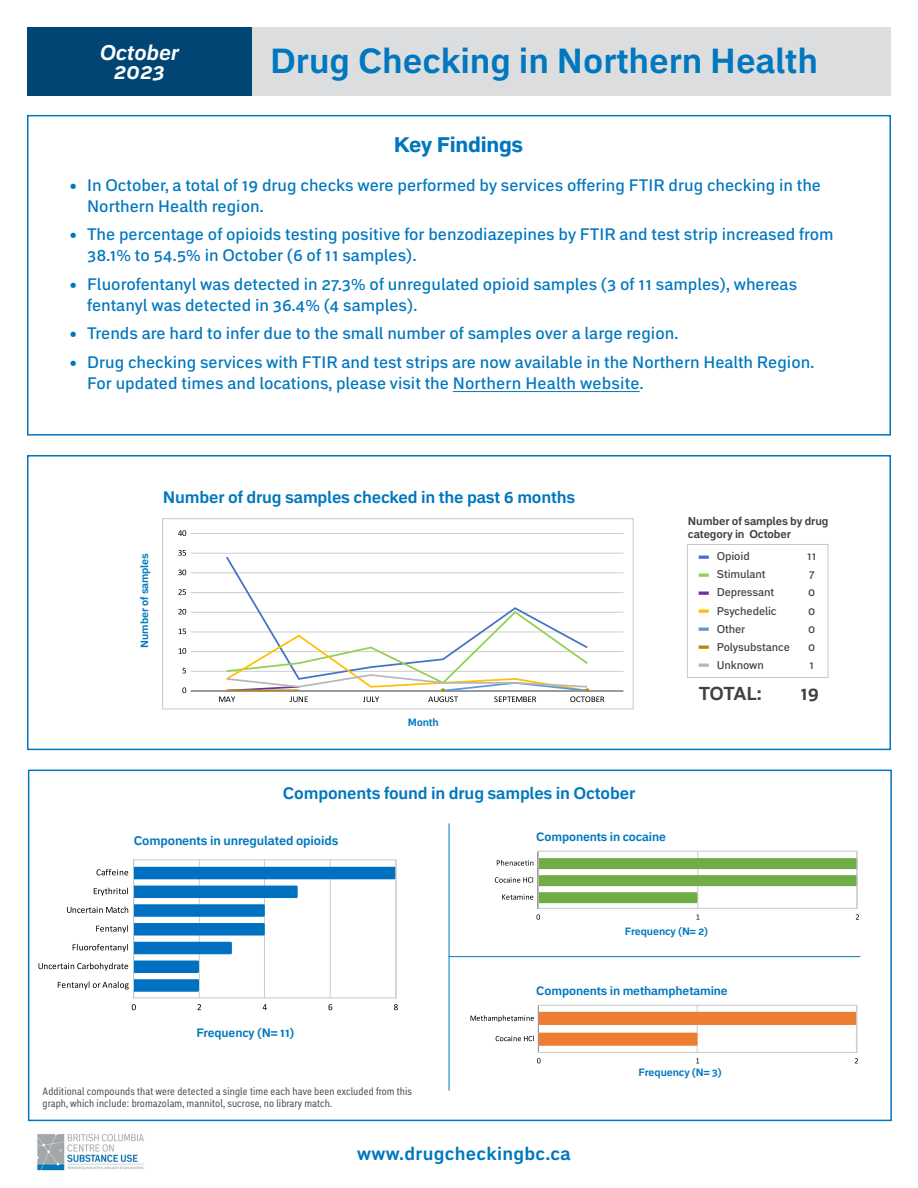
<style>
.page{position:relative;width:918px;height:1188px;background:#fff}
.page>*{position:absolute;margin:0;border:0;box-sizing:border-box;transform-origin:0 0}
.t1{font:700 34.5px "Embarcadero MVB Pro";color:#0077be}
.t2{font:700 expanded 21px "Embarcadero MVB Pro";letter-spacing:-.01em;color:#0077be}
.t3{font:italic 700 21px/19.5px "Embarcadero MVB Pro";color:#fff;text-align:center}
.t4{font:700 18.6px "Embarcadero MVB Pro";letter-spacing:-.035em;color:#414042}
.t5{font:700 18px "Embarcadero MVB Pro";letter-spacing:.02em;color:#0077be}
.t6{font:500 16.5px/21px "Embarcadero MVB Pro";color:#0077be}
.t7{font:700 16.5px "Embarcadero MVB Pro";letter-spacing:-.01em;color:#0077be}
.t8{font:700 12.45px "Embarcadero MVB Pro";letter-spacing:-.01em;color:#0077be}
.t9{font:700 12px "Embarcadero MVB Pro";letter-spacing:-.01em;color:#0077be}
.t10{font:500 11.1px/18.1px "Embarcadero MVB Pro";letter-spacing:-.01em;color:#414042}
.t11{font:700 11.1px/13px "Embarcadero MVB Pro";letter-spacing:-.01em;color:#414042}
.t12{font:condensed 10.5px/12px "Embarcadero MVB Pro";letter-spacing:.01em;color:#414042}
.t13{font:700 10.5px "Embarcadero MVB Pro";letter-spacing:-.01em;color:#0077be}
</style>
<div class="page">
<hr style="left:453px;top:391px;width:187px;height:1px;background:#0077be">
<hr style="left:199px;top:860px;width:1px;height:138px;background:#ccc">
<hr style="left:264px;top:860px;width:1px;height:138px;background:#ccc">
<hr style="left:330px;top:860px;width:1px;height:138px;background:#ccc">
<hr style="left:396px;top:860px;width:1px;height:138px;background:#ccc">
<svg style="left:135px;top:961px;width:64px;height:12px"></svg>
<svg style="left:135px;top:942px;width:97px;height:12px"></svg>
<svg style="left:135px;top:923px;width:130px;height:13px;background:#0a75c2"></svg>
<svg style="left:135px;top:904px;width:130px;height:13px;background:#0a75c2"></svg>
<div style="left:135px;top:886px;width:163px;height:12px;background:#0070c0"></div>
<div style="left:135px;top:867px;width:259px;height:12px;background:#0070c0"></div>
<svg style="left:58px;top:979px;width:141px;height:13px"></svg>
<svg style="left:39px;top:963px;width:89px;height:8px"></svg>
<svg style="left:73px;top:944px;width:55px;height:8px"></svg>
<svg style="left:96px;top:925px;width:32px;height:8px"></svg>
<svg style="left:67px;top:906px;width:61px;height:7px"></svg>
<svg style="left:94px;top:888px;width:34px;height:8px"></svg>
<svg style="left:97px;top:869px;width:31px;height:6px"></svg>
<svg style="left:132px;top:1004px;width:4px;height:6px"></svg>
<svg style="left:197px;top:1004px;width:4px;height:6px"></svg>
<svg style="left:263px;top:1004px;width:4px;height:6px"></svg>
<svg style="left:328px;top:1004px;width:4px;height:6px"></svg>
<svg style="left:394px;top:1004px;width:4px;height:6px"></svg>
<div style="left:133px;top:860px;width:263px;height:138px;border:1px solid #c7c8ca"></div>
<hr style="left:191px;top:691px;width:432px;height:1px;background:#333">
<hr style="left:191px;top:671px;width:432px;height:1px;background:#ccc">
<hr style="left:191px;top:651px;width:432px;height:1px;background:#ccc">
<hr style="left:191px;top:632px;width:432px;height:1px;background:#ccc">
<hr style="left:191px;top:612px;width:432px;height:1px;background:#ccc">
<hr style="left:191px;top:592px;width:432px;height:1px;background:#ccc">
<hr style="left:191px;top:573px;width:432px;height:1px;background:#ccc">
<hr style="left:191px;top:553px;width:432px;height:1px;background:#ccc">
<hr style="left:191px;top:533px;width:432px;height:1px;background:#ccc">
<svg style="left:224px;top:556px;width:366px;height:54px"></svg>
<svg style="left:182px;top:687px;width:4px;height:6px"></svg>
<svg style="left:182px;top:668px;width:4px;height:5px"></svg>
<svg style="left:179px;top:648px;width:7px;height:6px"></svg>
<svg style="left:179px;top:629px;width:7px;height:5px"></svg>
<svg style="left:178px;top:609px;width:8px;height:6px"></svg>
<svg style="left:178px;top:589px;width:8px;height:6px"></svg>
<svg style="left:178px;top:570px;width:8px;height:5px"></svg>
<svg style="left:178px;top:550px;width:8px;height:6px"></svg>
<svg style="left:178px;top:530px;width:8px;height:6px"></svg>
<svg style="left:219px;top:610px;width:385px;height:92px"></svg>
<div style="left:162px;top:518px;width:471px;height:191px;border:1px solid #c7c8ca"></div>
<svg style="left:699px;top:555px;width:10px;height:4px"></svg>
<svg style="left:699px;top:574px;width:10px;height:3px"></svg>
<svg style="left:699px;top:592px;width:10px;height:3px"></svg>
<svg style="left:699px;top:610px;width:10px;height:3px"></svg>
<svg style="left:699px;top:628px;width:10px;height:3px"></svg>
<svg style="left:699px;top:646px;width:10px;height:3px"></svg>
<svg style="left:699px;top:664px;width:10px;height:3px"></svg>
<div style="left:687px;top:544px;width:141px;height:134px;border:1px solid #c7c8ca"></div>
<hr style="left:697px;top:852px;width:1px;height:57px;background:#ccc">
<hr style="left:857px;top:852px;width:1px;height:57px;background:#ccc">
<svg style="left:502px;top:892px;width:195px;height:11px;background:#86b665"></svg>
<svg style="left:495px;top:875px;width:360px;height:11px;background:#7eb35b"></svg>
<svg style="left:497px;top:858px;width:358px;height:11px;background:#7db359"></svg>
<svg style="left:537px;top:914px;width:3px;height:6px"></svg>
<svg style="left:696px;top:914px;width:3px;height:6px"></svg>
<svg style="left:856px;top:914px;width:3px;height:6px"></svg>
<hr style="left:697px;top:1005px;width:1px;height:48px;background:#ccc">
<svg style="left:496px;top:1033px;width:201px;height:13px"></svg>
<svg style="left:471px;top:1012px;width:384px;height:13px;background:#ea8e50"></svg>
<svg style="left:537px;top:1058px;width:4px;height:5px"></svg>
<svg style="left:696px;top:1058px;width:3px;height:5px"></svg>
<svg style="left:855px;top:1058px;width:3px;height:5px"></svg>
<hr style="left:449px;top:823px;width:1px;height:268px;background:#0077be">
<hr style="left:449px;top:956px;width:411px;height:1px;background:#0077be">
<div style="left:538px;top:851px;width:319px;height:58px;border:1px solid #c7c8ca"></div>
<div style="left:538px;top:1005px;width:319px;height:48px;border:1px solid #c7c8ca"></div>
<div style="left:233px;top:27px;width:658px;height:69px;background:#dcddde"></div>
<div style="left:27px;top:27px;width:225px;height:69px;background:#004574"></div>
<img style="left:37px;top:1134px;width:107px;height:37px">
<div style="left:27px;top:115px;width:864px;height:321px;border:2px solid #0077be"></div>
<div style="left:27px;top:455px;width:864px;height:295px;border:2px solid #0077be"></div>
<div style="left:28px;top:770px;width:864px;height:351px;border:2px solid #0077be"></div>
<p class="t3" style="left:100px;top:42px;width:81px">October<br>2023</p>
<h1 class="t1" style="left:270px;top:36px;width:549px">Drug Checking in Northern Health</h1>
<p class="t2" style="left:394px;top:129px;width:131px">Key Findings</p>
<p class="t6" style="left:87px;top:174px;width:735px;text-indent:-18px">• In October, a total of 19 drug checks were performed by services offering FTIR drug checking in the<br>Northern Health region.</p>
<p class="t6" style="left:87px;top:224px;width:748px;text-indent:-18px">• The percentage of opioids testing positive for benzodiazepines by FTIR and test strip increased from<br>38.1% to 54.5% in October (6 of 11 samples).</p>
<p class="t6" style="left:87px;top:273px;width:712px;text-indent:-18px">• Fluorofentanyl was detected in 27.3% of unregulated opioid samples (3 of 11 samples), whereas fentanyl was detected in 36.4% (4 samples).</p>
<p class="t6" style="left:69px;top:323px;width:610px">• Trends are hard to infer due to the small number of samples over a large region.</p>
<p class="t6" style="left:87px;top:351px;width:729px;text-indent:-18px">• Drug checking services with FTIR and test strips are now available in the Northern Health Region.<br>For updated times and locations, please visit the Northern Health website.</p>
<p class="t7" style="left:163px;top:485px;width:414px">Number of drug samples checked in the past 6 months</p>
<p class="t13" style="left:137px;top:648px;width:96px;rotate:-90deg">Number of samples</p>
<p class="t13" style="left:408px;top:715px;width:33px">Month</p>
<p class="t11" style="left:688px;top:515px;width:142px">Number of samples by drug category in October</p>
<p class="t10" style="left:717px;top:547px;width:75px">Opioid<br>Stimulant<br>Depressant<br>Psychedelic<br>Other<br>Polysubstance<br>Unknown</p>
<p class="t4" style="left:699px;top:681px;width:65px">TOTAL:</p>
<p class="t4" style="left:801px;top:681px;width:20px">19</p>
<p class="t10" style="left:807px;top:547px;width:11px">11<br>7<br>0<br>0<br>0<br>0<br>1</p>
<p class="t7" style="left:283px;top:782px;width:354px">Components found in drug samples in October</p>
<p class="t8" style="left:134px;top:832px;width:206px">Components in unregulated opioids</p>
<p class="t9" style="left:536px;top:828px;width:131px">Components in cocaine</p>
<p class="t13" style="left:625px;top:923px;width:85px">Frequency (N= 2)</p>
<p class="t9" style="left:196px;top:1025px;width:99px">Frequency (N= 11)</p>
<p class="t12" style="left:43px;top:1084px;width:371px">Additional compounds that were detected a single time each have been excluded from this graph, which include: bromazolam, mannitol, sucrose, no library match.</p>
<p class="t9" style="left:536px;top:982px;width:193px">Components in methamphetamine</p>
<p class="t13" style="left:639px;top:1064px;width:85px">Frequency (N= 3)</p>
<p class="t5" style="left:357px;top:1141px;width:215px">www.drugcheckingbc.ca</p>
</div>
